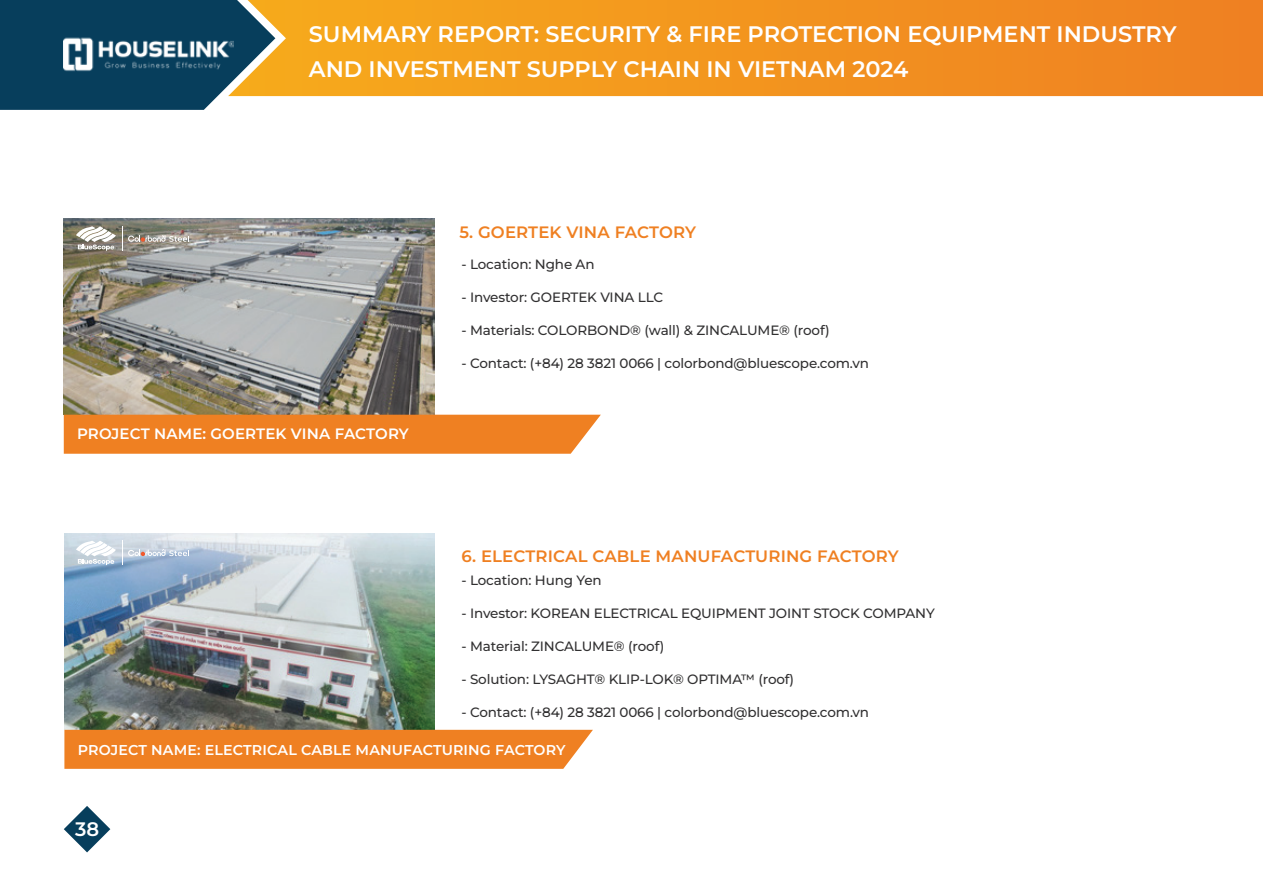
<style>
.page{position:relative;width:1263px;height:893px;background:#fff}
.page>*{position:absolute;margin:0;border:0;box-sizing:border-box;transform-origin:0 0}
.t1{font:600 22.5px/35.8px "Montserrat";color:#fff}
.t2{font:600 19.5px "Montserrat";color:#fff}
.t3{font:600 16.5px "Montserrat";letter-spacing:.01em;color:#ef8022}
.t4{font:600 15px "Montserrat";letter-spacing:.01em;color:#fff}
.t5{font:600 14.25px "Montserrat";letter-spacing:.01em;color:#fff}
.t6{font:500 13.5px "Montserrat";letter-spacing:-.01em;color:#313031}
</style>
<div class="page">
<img style="left:64px;top:534px;width:370px;height:196px">
<img style="left:64px;top:219px;width:370px;height:196px">
<div style="left:64px;top:415px;width:537px;height:39px;background:#ef8022"></div>
<svg style="left:0;top:0;width:275px;height:110px;background:#184b67"></svg>
<svg style="left:228px;top:0;width:1035px;height:96px;background:#ee9321"></svg>
<img style="left:64px;top:19px;width:170px;height:69px">
<svg style="left:64px;top:806px;width:46px;height:46px"></svg>
<div style="left:64px;top:730px;width:529px;height:39px;background:#ef8022"></div>
<svg style="left:76px;top:226px;width:40px;height:25px"></svg>
<svg style="left:123px;top:226px;width:66px;height:25px;background:#949187"></svg>
<svg style="left:76px;top:541px;width:40px;height:24px"></svg>
<svg style="left:123px;top:540px;width:66px;height:25px;background:#bcc9db"></svg>
<h1 class="t1" style="left:309px;top:15px;width:869px">SUMMARY REPORT: SECURITY &amp; FIRE PROTECTION EQUIPMENT INDUSTRY<br>AND INVESTMENT SUPPLY CHAIN IN VIETNAM 2024</h1>
<p class="t4" style="left:77px;top:423px;width:333px">PROJECT NAME: GOERTEK VINA FACTORY</p>
<p class="t3" style="left:459px;top:220px;width:238px">5. GOERTEK VINA FACTORY</p>
<p class="t6" style="left:461px;top:255px;width:135px">- Location: Nghe An</p>
<p class="t6" style="left:461px;top:288px;width:203px">- Investor: GOERTEK VINA LLC</p>
<p class="t6" style="left:461px;top:321px;width:370px">- Materials: COLORBOND® (wall) &amp; ZINCALUME® (roof)</p>
<p class="t6" style="left:461px;top:354px;width:409px">- Contact: (+84) 28 3821 0066 | colorbond@bluescope.com.vn</p>
<p class="t3" style="left:461px;top:544px;width:439px">6. ELECTRICAL CABLE MANUFACTURING FACTORY</p>
<p class="t6" style="left:461px;top:571px;width:142px">- Location: Hung Yen</p>
<p class="t6" style="left:461px;top:604px;width:475px">- Investor: KOREAN ELECTRICAL EQUIPMENT JOINT STOCK COMPANY</p>
<p class="t6" style="left:461px;top:637px;width:204px">- Material: ZINCALUME® (roof)</p>
<p class="t6" style="left:461px;top:670px;width:334px">- Solution: LYSAGHT® KLIP-LOK® OPTIMA™ (roof)</p>
<p class="t6" style="left:461px;top:703px;width:409px">- Contact: (+84) 28 3821 0066 | colorbond@bluescope.com.vn</p>
<p class="t5" style="left:78px;top:740px;width:489px">PROJECT NAME: ELECTRICAL CABLE MANUFACTURING FACTORY</p>
<h2 class="t2" style="left:75px;top:815px;width:26px">38</h2>
</div>
